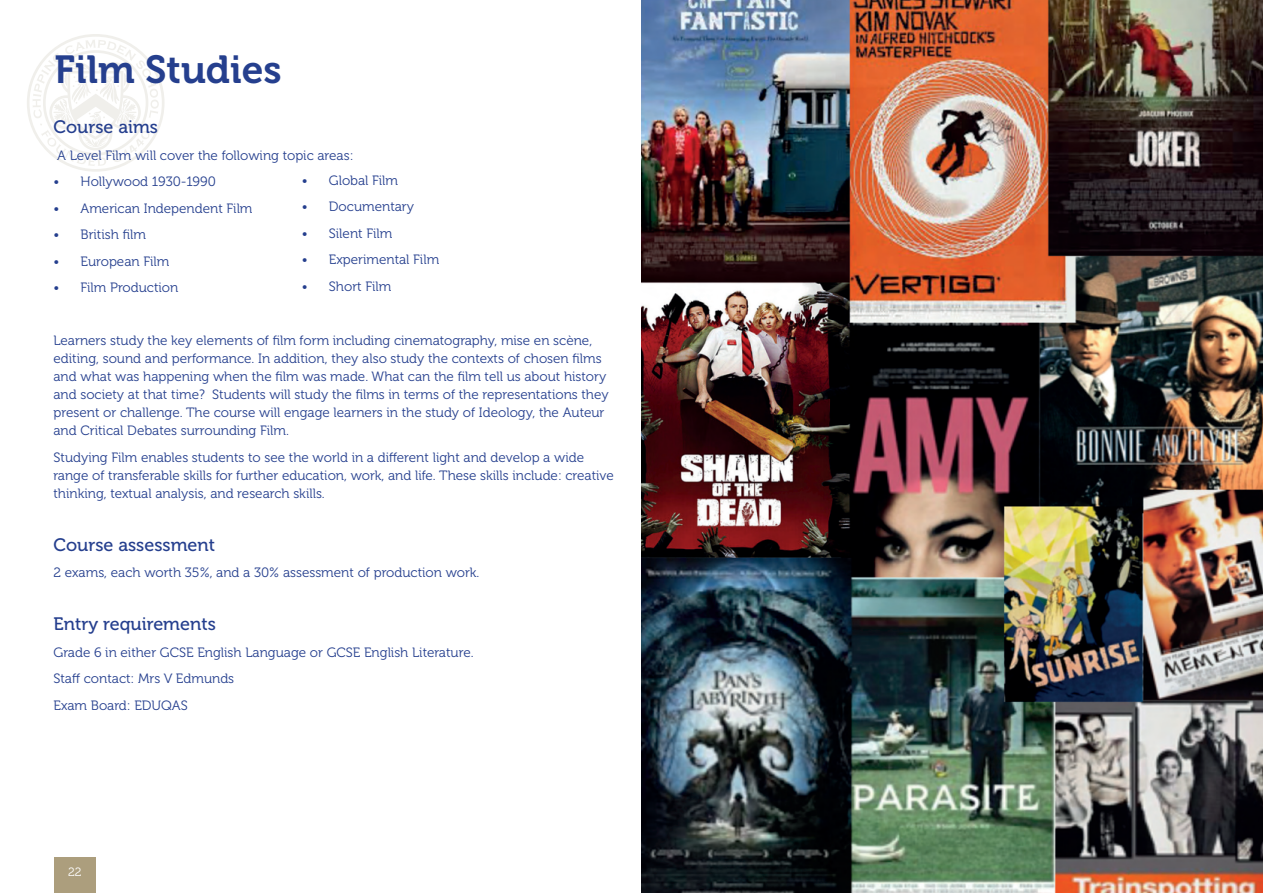
<style>
.page{position:relative;width:1263px;height:893px;background:#fff}
.page>*{position:absolute;margin:0;border:0;box-sizing:border-box;transform-origin:0 0}
.t1{font:39px "Museo 700";color:#253f8e}
.t2{font:18px "Museo 500";color:#253f8e}
.t3{font:13.5px/18px "Museo 300";color:#253f8e}
.t4{font:12px "Museo 300";color:#fff}
</style>
<div class="page">
<svg style="left:27px;top:34px;width:137px;height:138px"></svg>
<div style="left:54px;top:857px;width:42px;height:36px;background:#ac9e7d"></div>
<img style="left:641px;top:0;width:622px;height:893px">
<h1 class="t1" style="left:55px;top:48px;width:229px">Film Studies</h1>
<h2 class="t2" style="left:54px;top:117px;width:106px">Course aims</h2>
<p class="t3" style="left:57px;top:146px;width:298px">A Level Film will cover the following topic areas:</p>
<p class="t3" style="left:54px;top:173px;width:164px">• Hollywood 1930-1990</p>
<p class="t3" style="left:54px;top:199px;width:201px">• American Independent Film</p>
<p class="t3" style="left:54px;top:226px;width:94px">• British film</p>
<p class="t3" style="left:54px;top:252px;width:117px">• European Film</p>
<p class="t3" style="left:54px;top:279px;width:126px">• Film Production</p>
<p class="t3" style="left:302px;top:171px;width:98px">• Global Film</p>
<p class="t3" style="left:302px;top:198px;width:114px">• Documentary</p>
<p class="t3" style="left:302px;top:224px;width:92px">• Silent Film</p>
<p class="t3" style="left:302px;top:251px;width:139px">• Experimental Film</p>
<p class="t3" style="left:302px;top:277px;width:91px">• Short Film</p>
<p class="t3" style="left:54px;top:332px;width:557px">Learners study the key elements of film form including cinematography, mise en scène, editing, sound and performance. In addition, they also study the contexts of chosen films and what was happening when the film was made. What can the film tell us about history and society at that time? Students will study the films in terms of the representations they present or challenge. The course will engage learners in the study of Ideology, the Auteur and Critical Debates surrounding Film.</p>
<p class="t3" style="left:54px;top:448px;width:562px">Studying Film enables students to see the world in a different light and develop a wide range of transferable skills for further education, work, and life. These skills include: creative thinking, textual analysis, and research skills.</p>
<h2 class="t2" style="left:54px;top:535px;width:163px">Course assessment</h2>
<p class="t3" style="left:54px;top:564px;width:427px">2 exams, each worth 35%, and a 30% assessment of production work.</p>
<h2 class="t2" style="left:54px;top:614px;width:164px">Entry requirements</h2>
<p class="t3" style="left:54px;top:639px;width:422px;line-height:26.5px">Grade 6 in either GCSE English Language or GCSE English Literature.<br>Staff contact: Mrs V Edmunds<br>Exam Board: EDUQAS</p>
<p class="t4" style="left:68px;top:865px;width:15px">22</p>
</div>
